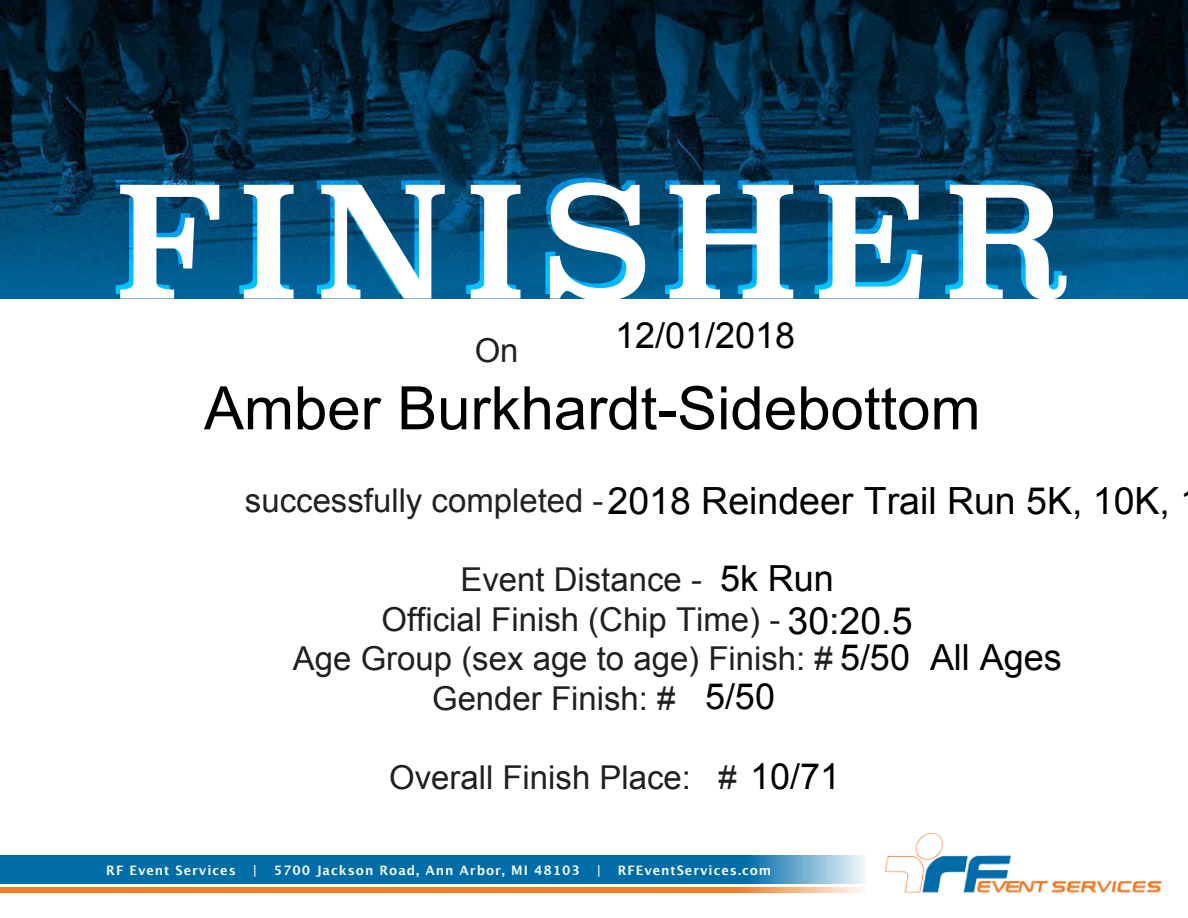
<style>
.page{position:relative;width:1188px;height:918px;background:#fff}
.page>*{position:absolute;margin:0;border:0;box-sizing:border-box;transform-origin:0 0}
.t1{font:153px "Superclarendon";letter-spacing:.1em;color:#fff}
.t2{font:60px "Arial";color:#000}
.t3{font:37.5px "Arial";color:#000}
.t4{font:36px "Arial";color:#000}
.t5{font:32.85px "Arial";color:#221f20}
.t6{font:700 13.05px "Lucida Grande";letter-spacing:.075em;color:#fff}
.s1{font-size:36px;color:#000}
</style>
<div class="page">
<img style="left:0;top:0;width:1188px;height:298px">
<img style="left:884px;top:832px;width:278px;height:61px">
<svg style="left:0;top:856px;width:865px;height:27px;background:#1076ae"></svg>
<svg style="left:0;top:887px;width:865px;height:5px;background:#f48739"></svg>
<h1 class="t1" style="left:110px;top:135px;width:957px">FINISHER</h1>
<p class="t5" style="left:475px;top:328px;width:45px">On</p>
<p class="t4" style="left:615px;top:315px;width:182px">12/01/2018</p>
<h2 class="t2" style="left:204px;top:375px;width:778px">Amber Burkhardt-Sidebottom</h2>
<p class="t3" style="left:608px;top:480px;width:564px">2018 Reindeer Trail Run 5K, 10K,</p>
<p class="t5" style="left:245px;top:479px;width:360px">successfully completed -</p>
<p class="t4" style="left:720px;top:558px;width:116px">5k Run</p>
<p class="t5" style="left:460px;top:558px;width:243px">Event Distance -</p>
<p class="t5" style="left:382px;top:598px;width:400px">Official Finish (Chip Time) -</p>
<p class="t5" style="left:293px;top:637px;width:619px">Age Group (sex age to age) Finish: # <span class="s1">5/50</span></p>
<p class="t5" style="left:432px;top:677px;width:245px">Gender Finish: #</p>
<p class="t3" style="left:788px;top:600px;width:127px">30:20.5</p>
<p class="t4" style="left:705px;top:677px;width:72px">5/50</p>
<p class="t4" style="left:930px;top:638px;width:133px">All Ages</p>
<p class="t5" style="left:389px;top:756px;width:452px">Overall Finish Place: # <span class="s1">10/71</span></p>
<p class="t6" style="left:106px;top:860px;width:131px">RF Event Services</p>
<p class="t6" style="left:252px;top:860px;width:6px">|</p>
<p class="t6" style="left:274px;top:860px;width:308px">5700 Jackson Road, Ann Arbor, MI 48103</p>
<p class="t6" style="left:596px;top:860px;width:6px">|</p>
<p class="t6" style="left:618px;top:860px;width:155px">RFEventServices.com</p>
</div>
